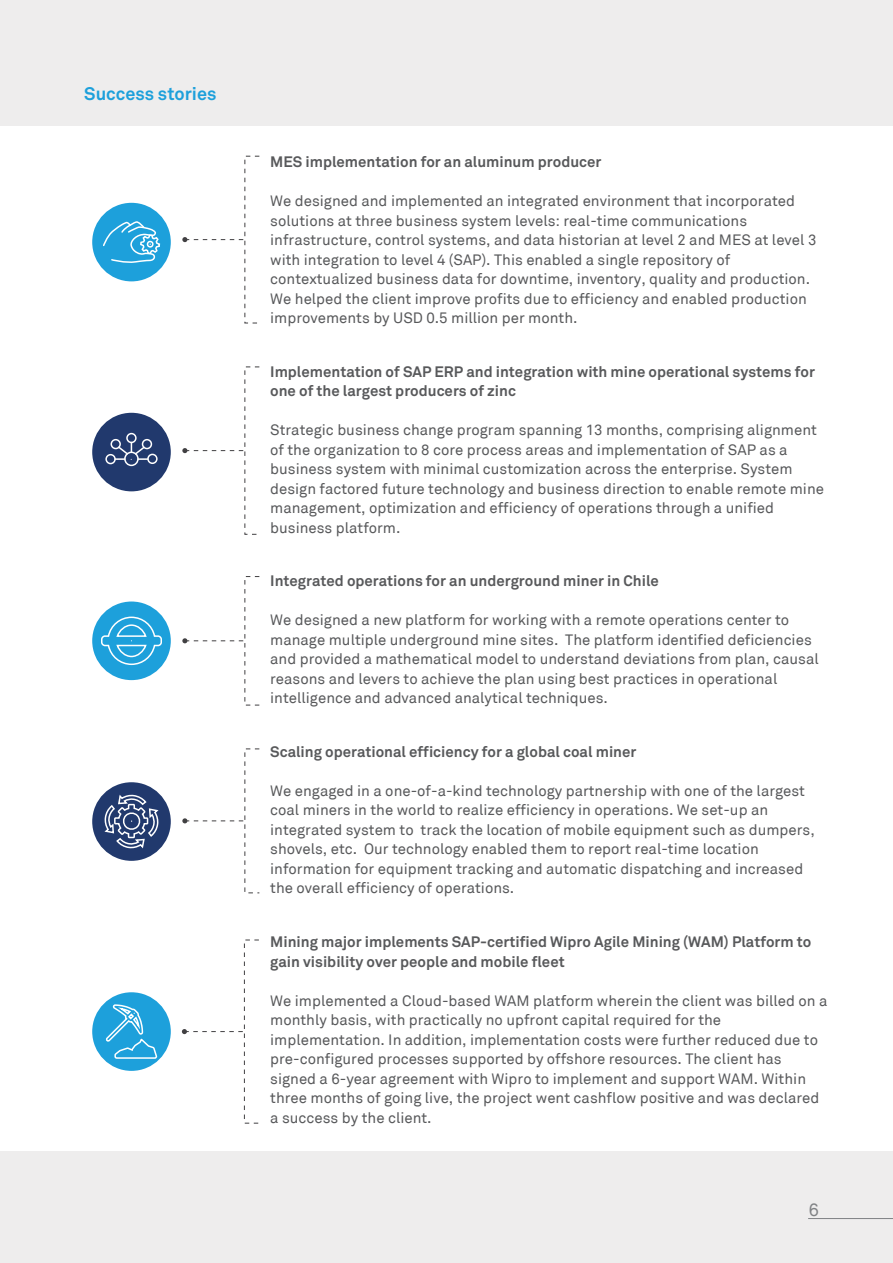
<style>
.page{position:relative;width:893px;height:1263px;background:#eeeded}
.page>*{position:absolute;margin:0;border:0;box-sizing:border-box;transform-origin:0 0}
.t1{font:700 18px "Akkurat";color:#1da0db}
.t2{font:18px "Akkurat Mono";color:#808285}
.t3{font:15px/19.5px "Akkurat";color:#58595b}
.t4{font:700 15px/19.5px "Akkurat";color:#58595b}
</style>
<div class="page">
<div style="left:0;top:127px;width:893px;height:1024px;background:#fff"></div>
<hr style="left:808px;top:1218px;width:85px;height:1px;background:#808285">
<div style="left:92px;top:203px;width:79px;height:78px;background:#1da0db;border-radius:50%"></div>
<div style="left:92px;top:413px;width:79px;height:78px;background:#21396d;border-radius:50%"></div>
<div style="left:92px;top:601px;width:79px;height:79px;background:#1da0db;border-radius:50%"></div>
<div style="left:92px;top:782px;width:79px;height:79px;background:#21396d;border-radius:50%"></div>
<div style="left:92px;top:992px;width:79px;height:79px;background:#1da0db;border-radius:50%"></div>
<svg style="left:182px;top:818px;width:63px;height:5px"></svg>
<svg style="left:182px;top:448px;width:63px;height:5px"></svg>
<svg style="left:182px;top:237px;width:63px;height:5px"></svg>
<svg style="left:182px;top:638px;width:63px;height:5px"></svg>
<svg style="left:182px;top:1029px;width:61px;height:5px"></svg>
<svg style="left:103px;top:221px;width:58px;height:42px"></svg>
<div style="left:124px;top:452px;width:15px;height:14px;border:2px solid #fff;border-radius:50%"></div>
<div style="left:105px;top:454px;width:11px;height:10px;border:2px solid #fff;border-radius:50%"></div>
<div style="left:147px;top:454px;width:11px;height:10px;border:2px solid #fff;border-radius:50%"></div>
<div style="left:126px;top:433px;width:11px;height:10px;border:2px solid #fff;border-radius:50%"></div>
<div style="left:111px;top:439px;width:10px;height:10px;border:2px solid #fff;border-radius:50%"></div>
<div style="left:142px;top:439px;width:10px;height:10px;border:2px solid #fff;border-radius:50%"></div>
<svg style="left:115px;top:442px;width:33px;height:18px"></svg>
<svg style="left:100px;top:616px;width:63px;height:50px"></svg>
<svg style="left:103px;top:793px;width:57px;height:57px"></svg>
<svg style="left:104px;top:1003px;width:54px;height:56px"></svg>
<p class="t1" style="left:84px;top:82px;width:134px">Success stories</p>
<p class="t4" style="left:270px;top:152px;width:333px">MES implementation for an aluminum producer</p>
<p class="t3" style="left:270px;top:191px;width:548px">We designed and implemented an integrated environment that incorporated solutions at three business system levels: real-time communications infrastructure, control systems, and data historian at level 2 and MES at level 3 with integration to level 4 (SAP). This enabled a single repository of contextualized business data for downtime, inventory, quality and production.<br>We helped the client improve profits due to efficiency and enabled production improvements by USD 0.5 million per month.</p>
<p class="t4" style="left:270px;top:362px;width:546px">Implementation of SAP ERP and integration with mine operational systems for one of the largest producers of zinc</p>
<p class="t3" style="left:270px;top:421px;width:555px">Strategic business change program spanning 13 months, comprising alignment of the organization to 8 core process areas and implementation of SAP as a business system with minimal customization across the enterprise. System design factored future technology and business direction to enable remote mine management, optimization and efficiency of operations through a unified business platform.</p>
<p class="t4" style="left:270px;top:571px;width:390px">Integrated operations for an underground miner in Chile</p>
<p class="t3" style="left:270px;top:611px;width:550px">We designed a new platform for working with a remote operations center to manage multiple underground mine sites. The platform identified deficiencies and provided a mathematical model to understand deviations from plan, causal reasons and levers to achieve the plan using best practices in operational intelligence and advanced analytical techniques.</p>
<p class="t4" style="left:270px;top:742px;width:368px">Scaling operational efficiency for a global coal miner</p>
<p class="t3" style="left:270px;top:781px;width:546px">We engaged in a one-of-a-kind technology partnership with one of the largest coal miners in the world to realize efficiency in operations. We set-up an integrated system to track the location of mobile equipment such as dumpers, shovels, etc. Our technology enabled them to report real-time location information for equipment tracking and automatic dispatching and increased the overall efficiency of operations.</p>
<p class="t4" style="left:270px;top:932px;width:543px">Mining major implements SAP-certified Wipro Agile Mining (WAM) Platform to gain visibility over people and mobile fleet</p>
<p class="t3" style="left:270px;top:991px;width:559px">We implemented a Cloud-based WAM platform wherein the client was billed on a monthly basis, with practically no upfront capital required for the implementation. In addition, implementation costs were further reduced due to pre-configured processes supported by offshore resources. The client has signed a 6-year agreement with Wipro to implement and support WAM. Within three months of going live, the project went cashflow positive and was declared a success by the client.</p>
<p class="t2" style="left:808px;top:1199px;width:13px">6</p>
</div>
